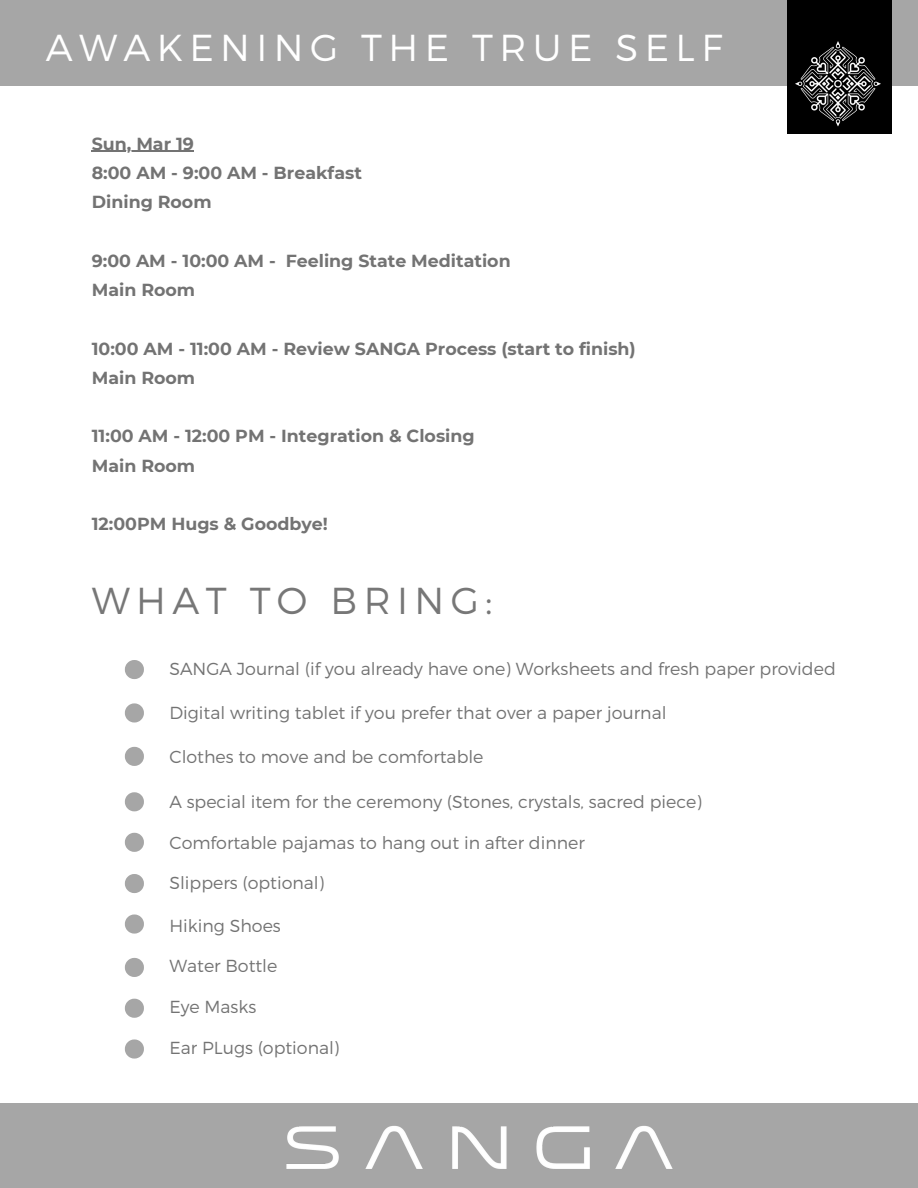
<style>
.page{position:relative;width:918px;height:1188px;background:#fff}
.page>*{position:absolute;margin:0;border:0;box-sizing:border-box;transform-origin:0 0}
.t1{font:300 37.5px "Montserrat";letter-spacing:.17em;color:#fff}
.t2{font:300 37.5px "Montserrat";letter-spacing:.17em;color:#777}
.t3{font:300 17.4px "Montserrat";color:#737373}
.t4{font:700 17.4px "Montserrat";color:#737373}
</style>
<div class="page">
<svg style="left:125px;top:660px;width:19px;height:19px"></svg>
<svg style="left:125px;top:792px;width:19px;height:19px"></svg>
<svg style="left:125px;top:703px;width:19px;height:20px"></svg>
<svg style="left:125px;top:747px;width:19px;height:19px"></svg>
<svg style="left:125px;top:833px;width:19px;height:19px"></svg>
<svg style="left:125px;top:874px;width:19px;height:19px"></svg>
<svg style="left:125px;top:914px;width:19px;height:20px"></svg>
<svg style="left:125px;top:958px;width:19px;height:19px"></svg>
<svg style="left:125px;top:999px;width:19px;height:19px"></svg>
<svg style="left:125px;top:1039px;width:19px;height:20px"></svg>
<div style="left:0;top:0;width:918px;height:86px;background:#a6a6a6"></div>
<div style="left:0;top:1103px;width:918px;height:85px;background:#a6a6a6"></div>
<img style="left:286px;top:1125px;width:387px;height:44px">
<hr style="left:92px;top:151px;width:102px;height:1px;background:#737373">
<div style="left:787px;top:0;width:105px;height:134px;background:#000"></div>
<img style="left:795px;top:41px;width:86px;height:86px">
<p class="t1" style="left:46px;top:23px;width:678px">AWAKENING THE TRUE SELF</p>
<p class="t4" style="left:92px;top:133px;width:104px">Sun, Mar 19</p>
<p class="t4" style="left:92px;top:162px;width:272px">8:00 AM - 9:00 AM - Breakfast</p>
<p class="t4" style="left:92px;top:191px;width:121px">Dining Room</p>
<p class="t4" style="left:92px;top:250px;width:420px">9:00 AM - 10:00 AM - Feeling State Meditation</p>
<p class="t4" style="left:92px;top:279px;width:105px">Main Room</p>
<p class="t4" style="left:92px;top:338px;width:546px">10:00 AM - 11:00 AM - Review SANGA Process (start to finish)</p>
<p class="t4" style="left:92px;top:367px;width:105px">Main Room</p>
<p class="t4" style="left:92px;top:425px;width:384px">11:00 AM - 12:00 PM - Integration &amp; Closing</p>
<p class="t4" style="left:92px;top:455px;width:105px">Main Room</p>
<p class="t4" style="left:92px;top:513px;width:238px">12:00PM Hugs &amp; Goodbye!</p>
<p class="t2" style="left:92px;top:577px;width:402px">WHAT TO BRING:</p>
<p class="t3" style="left:169px;top:658px;width:668px">SANGA Journal (if you already have one) Worksheets and fresh paper provided</p>
<p class="t3" style="left:169px;top:702px;width:499px">Digital writing tablet if you prefer that over a paper journal</p>
<p class="t3" style="left:169px;top:745px;width:316px">Clothes to move and be comfortable</p>
<p class="t3" style="left:169px;top:791px;width:534px">A special item for the ceremony (Stones, crystals, sacred piece)</p>
<p class="t3" style="left:169px;top:831px;width:417px">Comfortable pajamas to hang out in after dinner</p>
<p class="t3" style="left:169px;top:872px;width:156px">Slippers (optional)</p>
<p class="t3" style="left:169px;top:914px;width:113px">Hiking Shoes</p>
<p class="t3" style="left:169px;top:955px;width:109px">Water Bottle</p>
<p class="t3" style="left:169px;top:996px;width:88px">Eye Masks</p>
<p class="t3" style="left:169px;top:1036px;width:172px">Ear PLugs (optional)</p>
</div>
